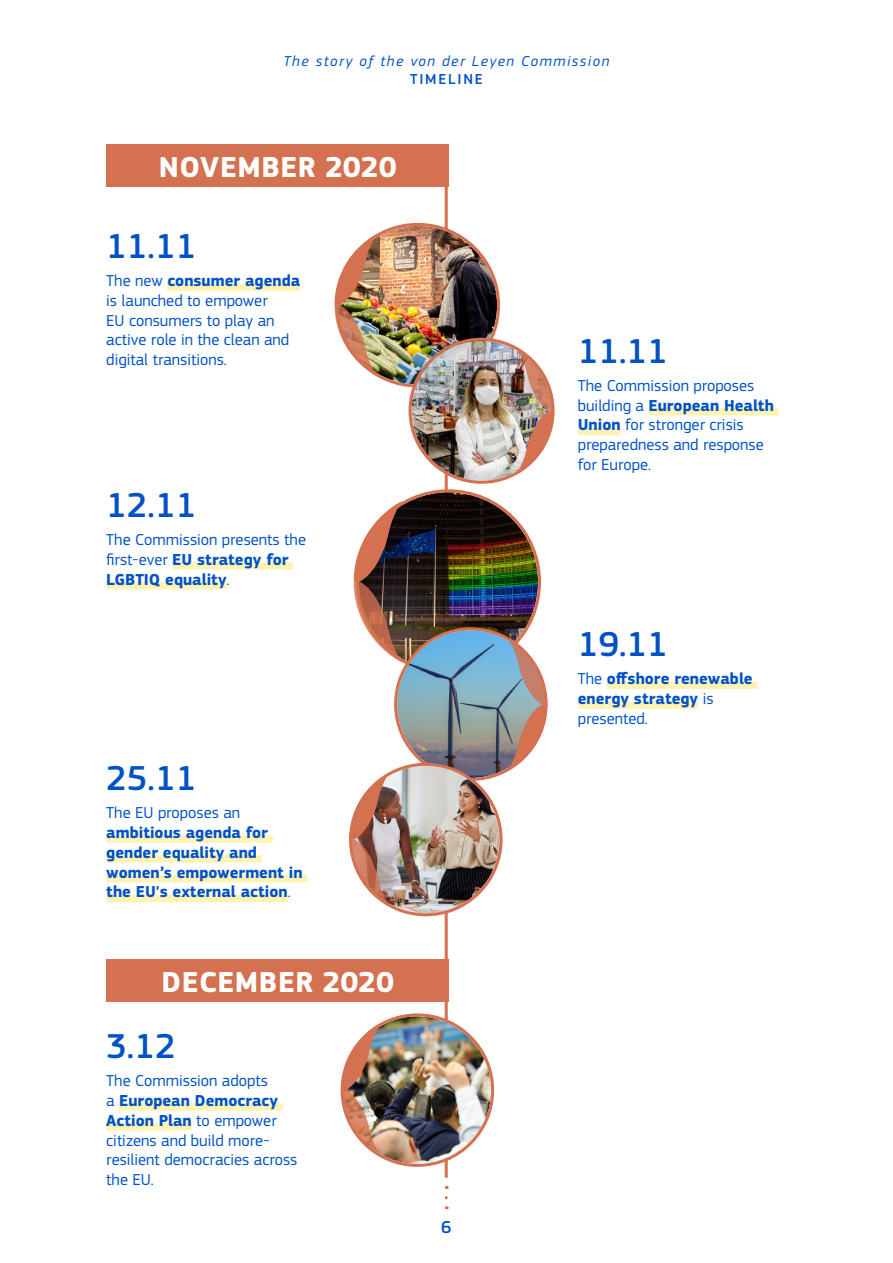
<style>
.page{position:relative;width:893px;height:1263px;background:#fff}
.page>*{position:absolute;margin:0;border:0;box-sizing:border-box;transform-origin:0 0}
.Body_text_blue{font:500 36px "EC Square Sans Pro";color:#0252c6}
.Month_title_orange__h2{font:700 30px "EC Square Sans Pro";letter-spacing:.02em;color:#fff}
.t1{font:500 18px "EC Square Sans Pro";color:#0252c6}
.Body_text_blue-2{font:16.5px/19.8px "EC Square Sans Pro";color:#0252c6}
.Body_text_blue-3{font:700 16.5px/19.8px "EC Square Sans Pro";color:#0252c6}
.t2{font:italic 15px "EC Square Sans Pro";letter-spacing:.1em;color:#0252c6}
.t3{font:500 15px "EC Square Sans Pro";letter-spacing:.12em;color:#0252c6}
.s1{font-weight:700}
.s2{font-weight:400}
</style>
<div class="page">
<hr style="left:445px;top:152px;width:3px;height:1026px;background:#d47150">
<svg style="left:445px;top:1197px;width:3px;height:12px"></svg>
<div style="left:106px;top:144px;width:343px;height:43px;background:#d47150"></div>
<div style="left:167px;top:283px;width:133px;height:8px;background:#fff3b3"></div>
<div style="left:648px;top:408px;width:131px;height:7px;background:#fff3b3"></div>
<div style="left:578px;top:428px;width:43px;height:7px;background:#fff3b3"></div>
<div style="left:172px;top:562px;width:121px;height:8px;background:#fff3b3"></div>
<div style="left:106px;top:582px;width:121px;height:7px;background:#fff3b3"></div>
<div style="left:607px;top:681px;width:151px;height:8px;background:#fff3b3"></div>
<div style="left:578px;top:701px;width:120px;height:8px;background:#fff3b3"></div>
<div style="left:106px;top:835px;width:167px;height:8px;background:#fff3b3"></div>
<div style="left:106px;top:855px;width:156px;height:8px;background:#fff3b3"></div>
<div style="left:106px;top:875px;width:201px;height:7px;background:#fff3b3"></div>
<div style="left:106px;top:895px;width:182px;height:7px;background:#fff3b3"></div>
<div style="left:106px;top:959px;width:343px;height:43px;background:#d47150"></div>
<div style="left:119px;top:1103px;width:164px;height:8px;background:#fff3b3"></div>
<div style="left:106px;top:1123px;width:86px;height:7px;background:#fff3b3"></div>
<img style="left:338px;top:226px;width:159px;height:158px;border-radius:79px">
<img style="left:334px;top:234px;width:43px;height:142px">
<img style="left:412px;top:341px;width:139px;height:140px;border-radius:70px">
<img style="left:516px;top:348px;width:38px;height:126px">
<img style="left:359px;top:492px;width:179px;height:179px;border-radius:90px">
<svg style="left:354px;top:501px;width:48px;height:161px"></svg>
<img style="left:397px;top:630px;width:148px;height:148px;border-radius:74px">
<svg style="left:507px;top:638px;width:40px;height:133px"></svg>
<img style="left:352px;top:766px;width:148px;height:147px;border-radius:74px">
<svg style="left:349px;top:773px;width:40px;height:133px"></svg>
<img style="left:344px;top:1016px;width:147px;height:148px;border-radius:74px">
<img style="left:341px;top:1023px;width:40px;height:133px">
<p class="t2" style="left:284px;top:53px;width:327px">The story of the von der Leyen Commission</p>
<p class="t3" style="left:410px;top:71px;width:74px">TIMELINE</p>
<h2 class="Month_title_orange__h2" style="left:159px;top:149px;width:239px">NOVEMBER 2020</h2>
<p class="Body_text_blue" style="left:106px;top:225px;width:92px">11.11</p>
<p class="Body_text_blue-2" style="left:106px;top:271px;width:195px">The new <span class="s1">consumer agenda </span>is launched to empower<br>EU consumers to play an active role in the clean and digital transitions.</p>
<p class="Body_text_blue" style="left:106px;top:484px;width:92px">12.11</p>
<p class="Body_text_blue-2" style="left:106px;top:530px;width:201px">The Commission presents the first-ever <span class="s1">EU strategy for<br>LGBTIQ equality</span>.</p>
<p class="Body_text_blue" style="left:106px;top:757px;width:92px">25.11</p>
<p class="Body_text_blue-3" style="left:106px;top:803px;width:198px"><span class="s2">The EU proposes an </span>ambitious agenda for gender equality and women’s empowerment in the EU's external action<span class="s2">.</span></p>
<h2 class="Month_title_orange__h2" style="left:161px;top:964px;width:234px">DECEMBER 2020</h2>
<p class="Body_text_blue" style="left:106px;top:1025px;width:71px">3.12</p>
<p class="Body_text_blue-2" style="left:106px;top:1071px;width:193px">The Commission adopts<br>a <span class="s1">European Democracy<br>Action Plan</span> to empower citizens and build more&shy;resilient democracies across the EU.</p>
<p class="t1" style="left:441px;top:1216px;width:12px">6</p>
<p class="Body_text_blue" style="left:578px;top:330px;width:92px">11.11</p>
<p class="Body_text_blue-2" style="left:578px;top:376px;width:198px">The Commission proposes building a <span class="s1">European Health<br>Union</span> for stronger crisis preparedness and response for Europe.</p>
<p class="Body_text_blue" style="left:578px;top:623px;width:92px">19.11</p>
<p class="Body_text_blue-3" style="left:578px;top:669px;width:176px"><span class="s2">The</span> offshore renewable energy strategy <span class="s2">is presented.</span></p>
</div>
